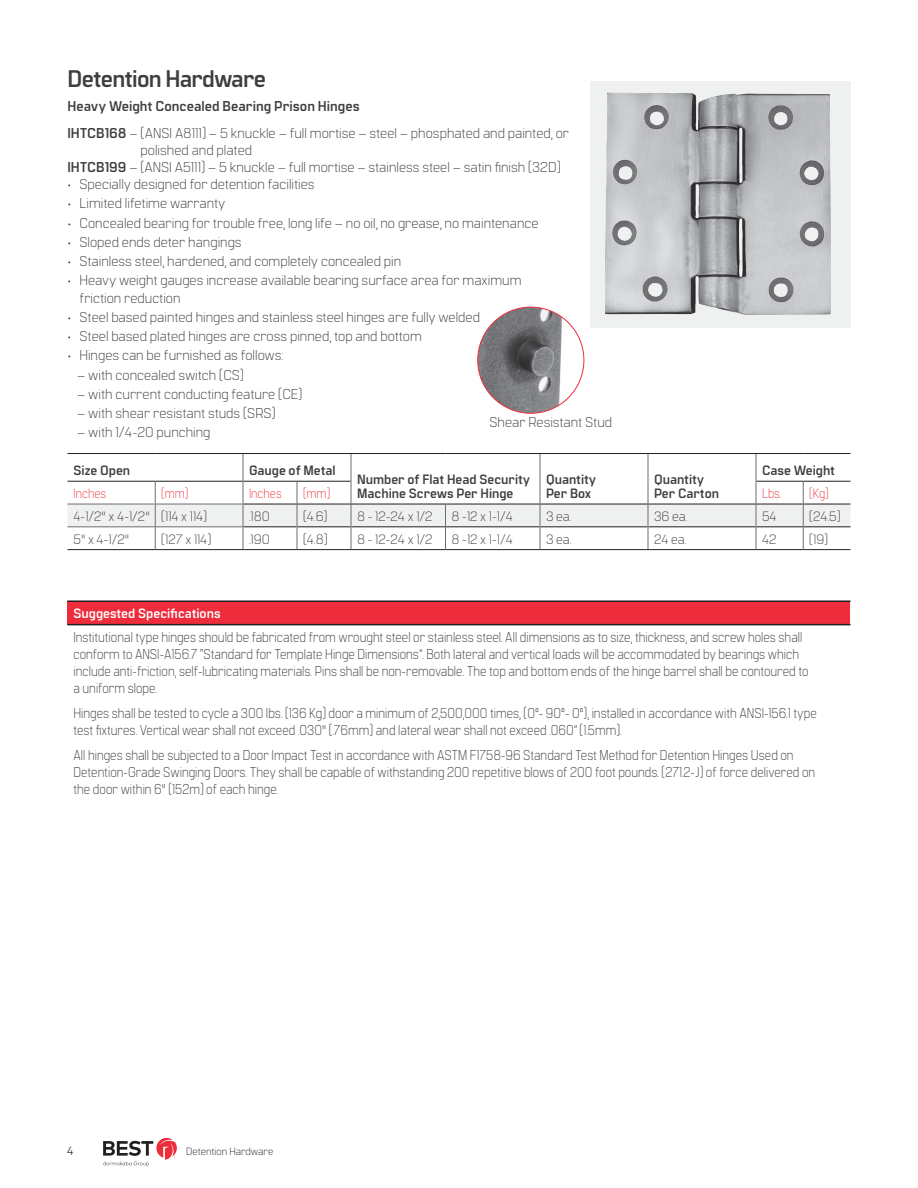
<style>
.page{position:relative;width:918px;height:1188px;background:#fff}
.page>*{position:absolute;margin:0;border:0;box-sizing:border-box;transform-origin:0 0}
.Sub_Head{font:700 24px "Manifold CF";letter-spacing:-.03em;color:#3e3e3f}
.Body{font:300 14.25px/17.1px "Manifold CF";color:#3e3e3f;scale:.9 1}
.Body-2{font:300 14.25px/17.1px "Manifold CF";color:#3e3e3f}
.Body_no_space_after{font:300 14.25px/17.1px "Manifold CF";color:#3e3e3f}
.sub_bullet_copy{font:300 14.25px "Manifold CF";color:#3e3e3f}
.Body-3{font:700 14.25px "Manifold CF";color:#3e3e3f}
.Photo_Caption{font:300 14.25px "Manifold CF";color:#3e3e3f}
.Table_Body{font:300 13.5px "Manifold CF";color:#3e3e3f}
.Table_Subheader_Blac{font:700 13.5px/14.2px "Manifold CF";color:#3e3e3f}
.Table_header_-_RED{font:300 13.5px "Manifold CF";color:#ee3a41;scale:.9 1}
.Chart_heading{font:700 13.5px "Manifold CF";color:#fff}
.t1{font:12px "Manifold CF";color:#231f20}
.t2{font:300 10.5px "Manifold CF";color:#231f20}
.s1{font-weight:700}
</style>
<div class="page">
<svg style="left:103px;top:1138px;width:74px;height:28px"></svg>
<div style="left:590px;top:81px;width:260px;height:247px;background:#eff0f0"></div>
<hr style="left:756px;top:453px;width:47px;height:1px;background:#231f20">
<hr style="left:803px;top:453px;width:47px;height:1px;background:#231f20">
<hr style="left:243px;top:453px;width:54px;height:1px;background:#231f20">
<hr style="left:297px;top:453px;width:54px;height:1px;background:#231f20">
<hr style="left:68px;top:549px;width:87px;height:1px;background:#231f20">
<hr style="left:155px;top:549px;width:88px;height:1px;background:#231f20">
<hr style="left:243px;top:549px;width:54px;height:1px;background:#231f20">
<hr style="left:297px;top:549px;width:54px;height:1px;background:#231f20">
<hr style="left:351px;top:549px;width:95px;height:1px;background:#231f20">
<hr style="left:446px;top:549px;width:94px;height:1px;background:#231f20">
<hr style="left:540px;top:549px;width:108px;height:1px;background:#231f20">
<hr style="left:648px;top:549px;width:108px;height:1px;background:#231f20">
<hr style="left:756px;top:549px;width:47px;height:1px;background:#231f20">
<hr style="left:803px;top:549px;width:47px;height:1px;background:#231f20">
<hr style="left:68px;top:453px;width:87px;height:1px;background:#231f20">
<hr style="left:155px;top:453px;width:88px;height:1px;background:#231f20">
<hr style="left:351px;top:453px;width:95px;height:1px;background:#231f20">
<hr style="left:446px;top:453px;width:94px;height:1px;background:#231f20">
<hr style="left:540px;top:453px;width:108px;height:1px;background:#231f20">
<hr style="left:648px;top:453px;width:108px;height:1px;background:#231f20">
<svg style="left:68px;top:454px;width:782px;height:95px"></svg>
<img style="left:606px;top:92px;width:224px;height:223px">
<div style="left:68px;top:601px;width:782px;height:24px;background:#ee2c3b"></div>
<hr style="left:68px;top:600px;width:782px;height:2px;background:#231f20">
<hr style="left:68px;top:624px;width:782px;height:1px;background:#231f20">
<img style="left:478px;top:307px;width:106px;height:106px;border-radius:53px">
<p class="Sub_Head" style="left:68px;top:65px;width:200px">Detention Hardware</p>
<p class="Body-3" style="left:68px;top:98px;width:294px">Heavy Weight Concealed Bearing Prison Hinges</p>
<p class="Body_no_space_after" style="left:141px;top:124px;width:430px;text-indent:-73px"><span class="s1">IHTCB168</span> – (ANSI A8111) – 5 knuckle – full mortise – steel – phosphated and painted, or polished and plated</p>
<p class="Body_no_space_after" style="left:68px;top:159px;width:495px"><span class="s1">IHTCB199</span> – (ANSI A5111) – 5 knuckle – full mortise – stainless steel – satin finish (32D)</p>
<p class="Body-2" style="left:68px;top:176px;width:249px">• Specially designed for detention facilities</p>
<p class="Body-2" style="left:68px;top:195px;width:160px">• Limited lifetime warranty</p>
<p class="Body-2" style="left:68px;top:214px;width:473px">• Concealed bearing for trouble free, long life – no oil, no grease, no maintenance</p>
<p class="Body-2" style="left:68px;top:234px;width:176px">• Sloped ends deter hangings</p>
<p class="Body-2" style="left:68px;top:253px;width:335px">• Stainless steel, hardened, and completely concealed pin</p>
<p class="Body-2" style="left:80px;top:272px;width:444px;text-indent:-12px">• Heavy weight gauges increase available bearing surface area for maximum friction reduction</p>
<p class="Body-2" style="left:68px;top:308px;width:414px">• Steel based painted hinges and stainless steel hinges are fully welded</p>
<p class="Body-2" style="left:68px;top:328px;width:356px">• Steel based plated hinges are cross pinned, top and bottom</p>
<p class="Body-2" style="left:68px;top:347px;width:217px">• Hinges can be furnished as follows:</p>
<p class="sub_bullet_copy" style="left:77px;top:366px;width:168px">– with concealed switch (CS)</p>
<p class="sub_bullet_copy" style="left:77px;top:386px;width:227px">– with current conducting feature (CE)</p>
<p class="sub_bullet_copy" style="left:77px;top:405px;width:200px">– with shear resistant studs (SRS)</p>
<p class="sub_bullet_copy" style="left:77px;top:424px;width:135px">– with 1/4-20 punching</p>
<p class="Photo_Caption" style="left:489px;top:414px;width:124px">Shear Resistant Stud</p>
<p class="Table_Subheader_Blac" style="left:74px;top:464px;width:58px">Size Open</p>
<p class="Table_Subheader_Blac" style="left:249px;top:464px;width:88px">Gauge of Metal</p>
<p class="Table_Subheader_Blac" style="left:762px;top:464px;width:75px">Case Weight</p>
<p class="Table_Subheader_Blac" style="left:357px;top:473px;width:175px">Number of Flat Head Security<br>Machine Screws Per Hinge</p>
<p class="Table_Subheader_Blac" style="left:546px;top:473px;width:52px">Quantity<br>Per Box</p>
<p class="Table_Subheader_Blac" style="left:654px;top:473px;width:67px">Quantity<br>Per Carton</p>
<p class="Table_header_-_RED" style="left:74px;top:486px;width:38px">Inches</p>
<p class="Table_header_-_RED" style="left:161px;top:486px;width:32px">(mm)</p>
<p class="Table_header_-_RED" style="left:249px;top:486px;width:38px">Inches</p>
<p class="Table_header_-_RED" style="left:303px;top:486px;width:32px">(mm)</p>
<p class="Table_header_-_RED" style="left:762px;top:486px;width:23px">Lbs.</p>
<p class="Table_header_-_RED" style="left:809px;top:486px;width:23px">(Kg)</p>
<p class="Table_Body" style="left:74px;top:508px;width:78px">4-1/2" x 4-1/2"</p>
<p class="Table_Body" style="left:161px;top:508px;width:47px">(114 x 114)</p>
<p class="Table_Body" style="left:249px;top:508px;width:23px">.180</p>
<p class="Table_Body" style="left:303px;top:508px;width:26px">(4.6)</p>
<p class="Table_Body" style="left:357px;top:508px;width:77px">8 - 12-24 x 1/2</p>
<p class="Table_Body" style="left:452px;top:508px;width:63px">8 -12 x 1-1/4</p>
<p class="Table_Body" style="left:546px;top:508px;width:27px">3 ea.</p>
<p class="Table_Body" style="left:654px;top:508px;width:35px">36 ea.</p>
<p class="Table_Body" style="left:762px;top:508px;width:16px">54</p>
<p class="Table_Body" style="left:809px;top:508px;width:33px">(24.5)</p>
<p class="Table_Body" style="left:74px;top:531px;width:57px">5" x 4-1/2"</p>
<p class="Table_Body" style="left:161px;top:531px;width:52px">(127 x 114)</p>
<p class="Table_Body" style="left:249px;top:531px;width:22px">.190</p>
<p class="Table_Body" style="left:303px;top:531px;width:26px">(4.8)</p>
<p class="Table_Body" style="left:357px;top:531px;width:77px">8 - 12-24 x 1/2</p>
<p class="Table_Body" style="left:452px;top:531px;width:63px">8 -12 x 1-1/4</p>
<p class="Table_Body" style="left:546px;top:531px;width:27px">3 ea.</p>
<p class="Table_Body" style="left:654px;top:531px;width:34px">24 ea.</p>
<p class="Table_Body" style="left:762px;top:531px;width:16px">42</p>
<p class="Table_Body" style="left:809px;top:531px;width:20px">(19)</p>
<p class="Chart_heading" style="left:74px;top:606px;width:149px">Suggested Specifications</p>
<p class="Body" style="left:74px;top:629px;width:818px">Institutional type hinges should be fabricated from wrought steel or stainless steel. All dimensions as to size, thickness, and screw holes shall conform to ANSI-A156.7 “Standard for Template Hinge Dimensions”. Both lateral and vertical loads will be accommodated by bearings which include anti-friction, self-lubricating materials. Pins shall be non-removable. The top and bottom ends of the hinge barrel shall be contoured to a uniform slope.</p>
<p class="Body" style="left:74px;top:705px;width:827px">Hinges shall be tested to cycle a 300 Ibs. (136 Kg) door a minimum of 2,500,000 times, (0°- 90°- 0°), installed in accordance with ANSI-156.1 type test fixtures. Vertical wear shall not exceed .030" (.76mm) and lateral wear shall not exceed .060” (1.5mm).</p>
<p class="Body" style="left:74px;top:746px;width:826px">All hinges shall be subjected to a Door Impact Test in accordance with ASTM F1758-96 Standard Test Method for Detention Hinges Used on<br>Detention-Grade Swinging Doors. They shall be capable of withstanding 200 repetitive blows of 200 foot pounds. (271.2-J) of force delivered on the door within 6" (152m) of each hinge.</p>
<p class="t1" style="left:67px;top:1144px;width:8px">4</p>
<p class="t2" style="left:186px;top:1145px;width:89px">Detention Hardware</p>
</div>
